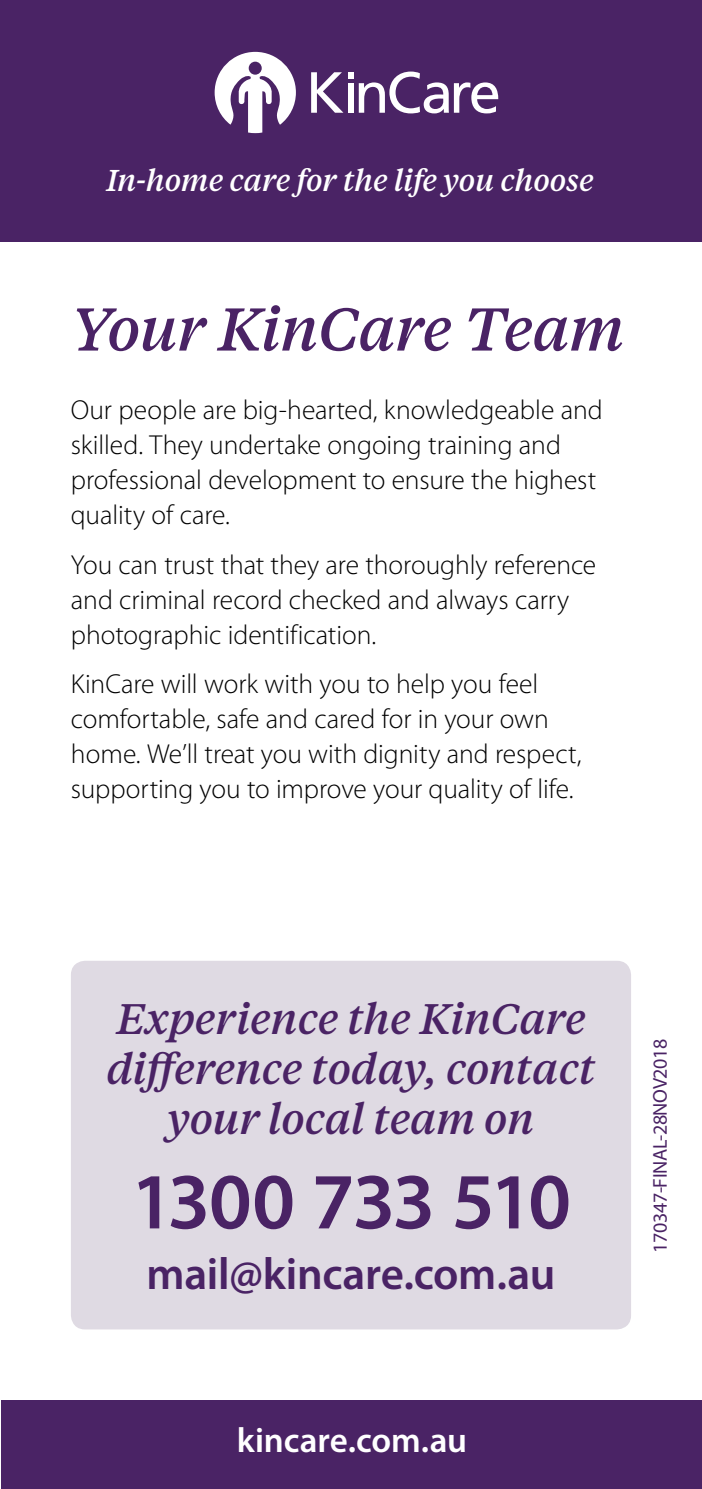
<style>
.page{position:relative;width:702px;height:1489px;background:#fff}
.page>*{position:absolute;margin:0;border:0;box-sizing:border-box;transform-origin:0 0}
.t1{font:600 80px "Myriad Pro";letter-spacing:-.04em;color:#4a2365}
.t2{font:italic 500 60px "Tiempos Text";letter-spacing:-.02em;color:#4a2365}
.t3{font:600 45px "Myriad Pro";letter-spacing:-.01em;color:#4a2365}
.t4{font:italic 500 42.5px/50px "Tiempos Text";letter-spacing:-.01em;color:#4a2365;text-align:center}
.t5{font:600 35px "Myriad Pro";color:#fff}
.t6{font:italic 500 30px "Tiempos Text";letter-spacing:-.01em;color:#fff}
.t7{font:300 27.5px/35px "Myriad Pro";color:#000}
.t8{font:20px "Myriad Pro";letter-spacing:-.02em;color:#4a2365}
</style>
<div class="page">
<div style="left:1px;top:1400px;width:701px;height:88px;background:#4a2365"></div>
<div style="left:71px;top:960px;width:560px;height:369px;background:#dfdae3;border-radius:14px"></div>
<div style="left:0;top:0;width:702px;height:241px;background:#4a2365"></div>
<svg style="left:215px;top:52px;width:81px;height:81px"></svg>
<svg style="left:311px;top:72px;width:42px;height:41px"></svg>
<svg style="left:359px;top:72px;width:139px;height:41px"></svg>
<p class="t6" style="left:106px;top:160px;width:489px">In-home care for the life you choose</p>
<h2 class="t2" style="left:71px;top:288px;width:555px">Your KinCare Team</h2>
<p class="t7" style="left:71px;top:392px;width:533px">Our people are big-hearted, knowledgeable and skilled. They undertake ongoing training and professional development to ensure the highest quality of care.</p>
<p class="t7" style="left:71px;top:546px;width:527px">You can trust that they are thoroughly reference and criminal record checked and always carry photographic identification.</p>
<p class="t7" style="left:71px;top:666px;width:512px">KinCare will work with you to help you feel comfortable, safe and cared for in your own home. We’ll treat you with dignity and respect, supporting you to improve your quality of life.</p>
<h3 class="t4" style="left:106px;top:991px;width:490px">Experience the KinCare difference today, contact your local team on</h3>
<h1 class="t1" style="left:131px;top:1150px;width:441px">1300 733 510</h1>
<h3 class="t3" style="left:147px;top:1244px;width:410px">mail@kincare.com.au</h3>
<p class="t5" style="left:237px;top:1418px;width:232px">kincare.com.au</p>
<p class="t8" style="left:648px;top:1252px;width:215px;rotate:-90deg">170347-FINAL-28NOV2018</p>
</div>
